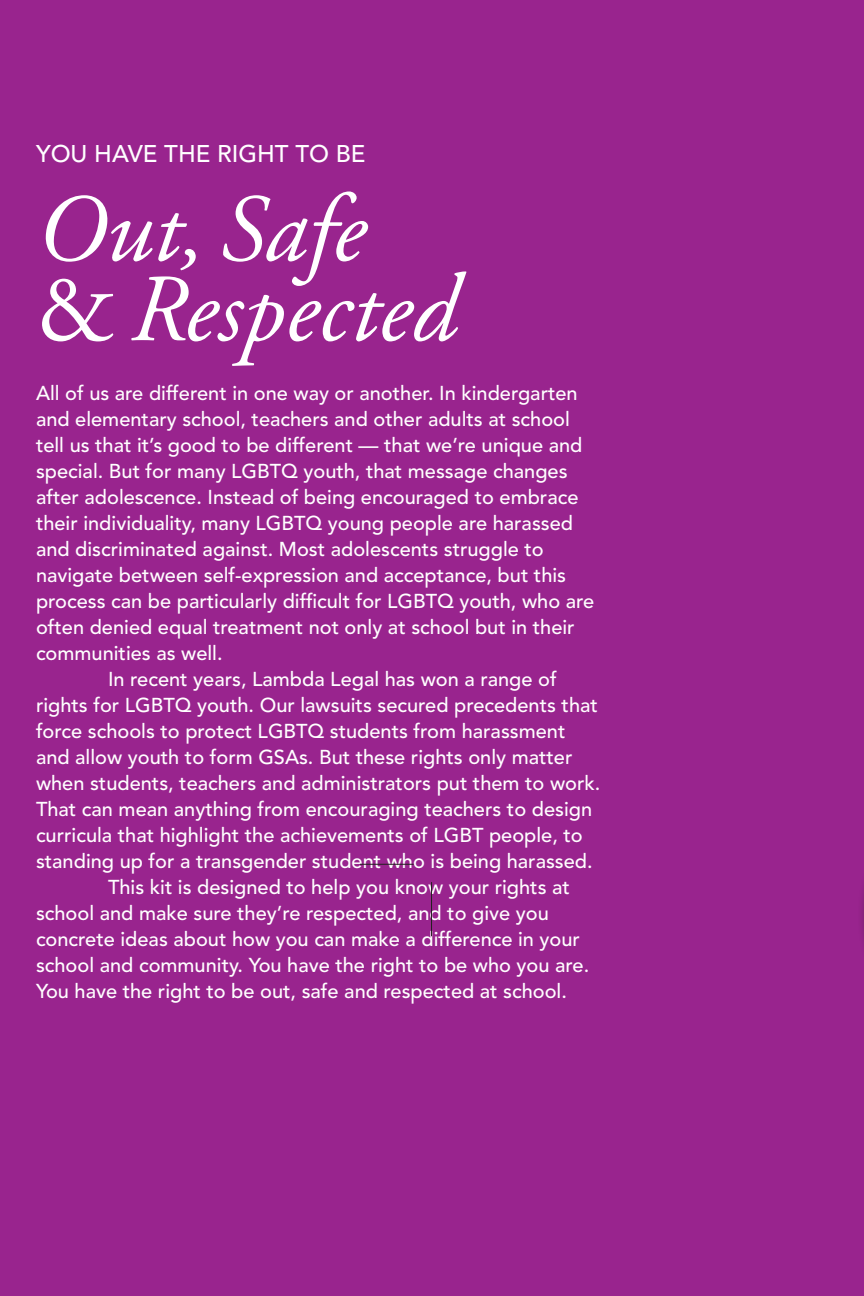
<style>
.page{position:relative;width:864px;height:1296px;background:#99248e}
.page>*{position:absolute;margin:0;border:0;box-sizing:border-box;transform-origin:0 0}
.t1{font:italic 96px "Adobe Garamond Pro";color:#fff}
.t2{font:500 24px "Avenir LT Std";color:#fff}
.t3{font:500 20px/26px "Avenir LT Std";color:#fff}
.s1{font-style:normal}
</style>
<div class="page">
<hr style="left:431px;top:882px;width:1px;height:54px;background:#231f20">
<hr style="left:360px;top:864px;width:54px;height:1px;background:#231f20">
<p class="t2" style="left:36px;top:140px;width:331px">YOU HAVE THE RIGHT TO BE</p>
<p class="t1" style="left:36px;top:172px;width:331px">Out, Safe</p>
<p class="t1" style="left:36px;top:252px;width:422px"><span class="s1">&amp;</span> Respected</p>
<p class="t3" style="left:36px;top:381px;width:560px">All of us are different in one way or another. In kindergarten and elementary school, teachers and other adults at school tell us that it’s good to be different — that we’re unique and special. But for many LGBTQ youth, that message changes after adolescence. Instead of being encouraged to embrace their individuality, many LGBTQ young people are harassed and discriminated against. Most adolescents struggle to navigate between self-expression and acceptance, but this process can be particularly difficult for LGBTQ youth, who are often denied equal treatment not only at school but in their communities as well.</p>
<p class="t3" style="left:36px;top:667px;width:566px;text-indent:72px">In recent years, Lambda Legal has won a range of rights for LGBTQ youth. Our lawsuits secured precedents that force schools to protect LGBTQ students from harassment and allow youth to form GSAs. But these rights only matter when students, teachers and administrators put them to work.<br>That can mean anything from encouraging teachers to design curricula that highlight the achievements of LGBT people, to standing up for a transgender student who is being harassed.</p>
<p class="t3" style="left:36px;top:875px;width:555px;text-indent:72px">This kit is designed to help you know your rights at school and make sure they’re respected, and to give you concrete ideas about how you can make a difference in your school and community. You have the right to be who you are.<br>You have the right to be out, safe and respected at school.</p>
</div>
